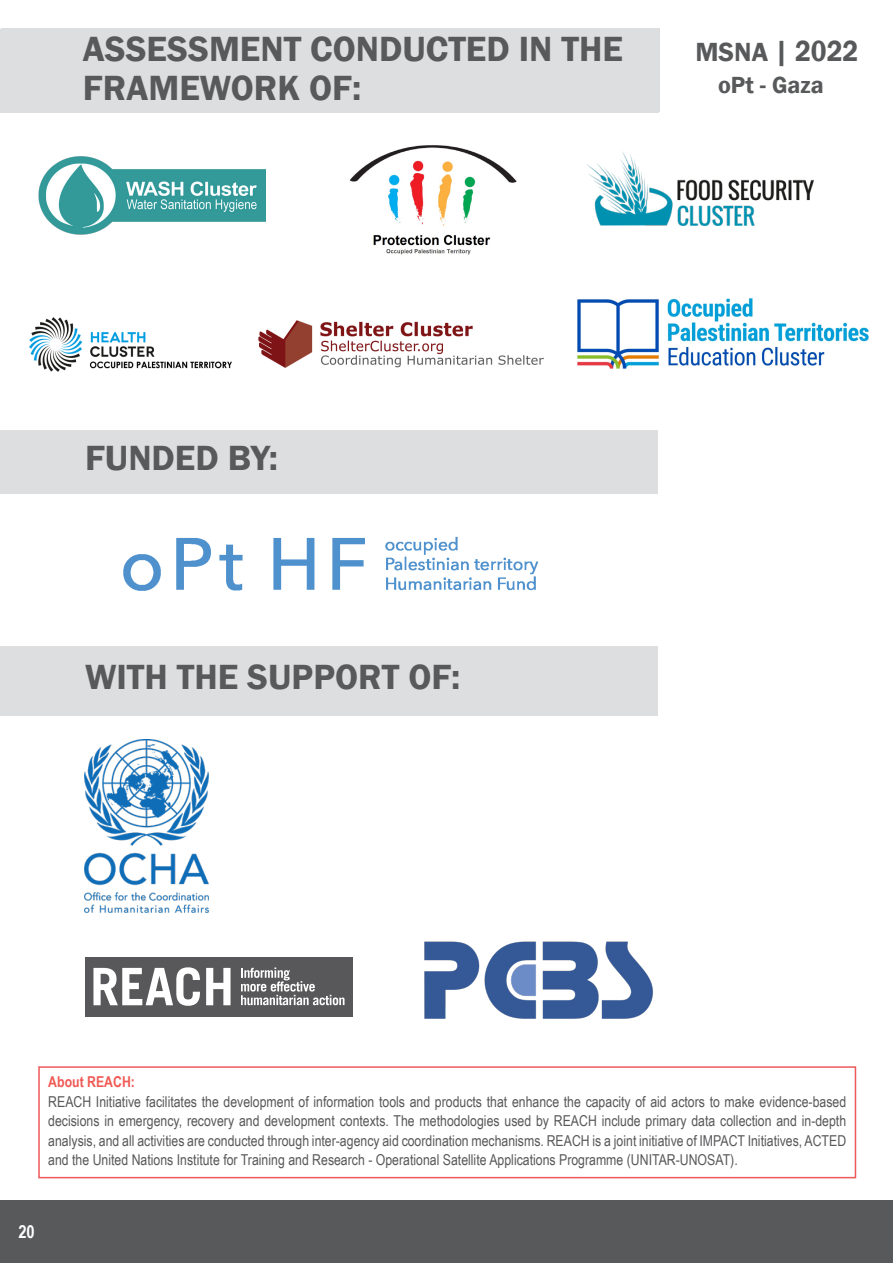
<style>
.page{position:relative;width:893px;height:1263px;background:#fff}
.page>*{position:absolute;margin:0;border:0;box-sizing:border-box;transform-origin:0 0}
.Title_1_-_grey{font:600 36px/39px "Franklin Gothic";color:#58595a}
.t1{font:600 30px "Franklin Gothic";color:#58595a;scale:.9 1}
.t2{font:600 24px "Franklin Gothic";color:#58595a}
.t3{font:700 18px "Arial Narrow";color:#fff}
.Graphs_bold_10pt{font:15px/19.5px "Arial Narrow";color:#58585a;text-align:justify}
.Graphs_bold_10pt-2{font:700 15px "Arial Narrow";color:#f05954}
.s1{font-size:27px}
</style>
<div class="page">
<div style="left:1px;top:1200px;width:892px;height:63px;background:#58595a"></div>
<div style="left:1px;top:29px;width:658px;height:83px;background:#dddedf"></div>
<div style="left:38px;top:1066px;width:818px;height:112px;border:2px solid #ee5859"></div>
<div style="left:0;top:430px;width:658px;height:64px;background:#dddedf"></div>
<div style="left:0;top:646px;width:658px;height:70px;background:#dddedf"></div>
<div style="left:85px;top:957px;width:268px;height:59px;background:#58585a"></div>
<svg style="left:241px;top:967px;width:103px;height:38px"></svg>
<svg style="left:93px;top:967px;width:107px;height:39px"></svg>
<svg style="left:206px;top:968px;width:25px;height:37px"></svg>
<img style="left:38px;top:156px;width:227px;height:79px">
<img style="left:349px;top:145px;width:168px;height:110px">
<img style="left:587px;top:152px;width:227px;height:73px">
<img style="left:29px;top:317px;width:203px;height:55px">
<img style="left:577px;top:298px;width:292px;height:71px">
<img style="left:258px;top:320px;width:286px;height:48px">
<img style="left:424px;top:941px;width:229px;height:78px">
<img style="left:85px;top:740px;width:123px;height:172px">
<img style="left:123px;top:536px;width:416px;height:55px">
<p class="Title_1_-_grey" style="left:83px;top:30px;width:541px">ASSESSMENT CONDUCTED IN THE<br>FRAMEWORK OF:</p>
<h2 class="t1" style="left:695px;top:33px;width:183px"><span class="s1">MSNA</span> | 2022</h2>
<h3 class="t2" style="left:718px;top:71px;width:107px">oPt - Gaza</h3>
<p class="Title_1_-_grey" style="left:85px;top:438px;width:194px">FUNDED BY:</p>
<p class="Title_1_-_grey" style="left:85px;top:657px;width:377px">WITH THE SUPPORT OF:</p>
<p class="Graphs_bold_10pt-2" style="left:48px;top:1070px;width:88px">About REACH:</p>
<p class="Graphs_bold_10pt" style="left:48px;top:1091px;width:799px">REACH Initiative facilitates the development of information tools and products that enhance the capacity of aid actors to make evidence-based decisions in emergency, recovery and development contexts. The methodologies used by REACH include primary data collection and in-depth analysis, and all activities are conducted through inter-agency aid coordination mechanisms. REACH is a joint initiative of IMPACT Initiatives, ACTED and the United Nations Institute for Training and Research - Operational Satellite Applications Programme (UNITAR-UNOSAT).</p>
<p class="t3" style="left:18px;top:1218px;width:18px">20</p>
</div>
